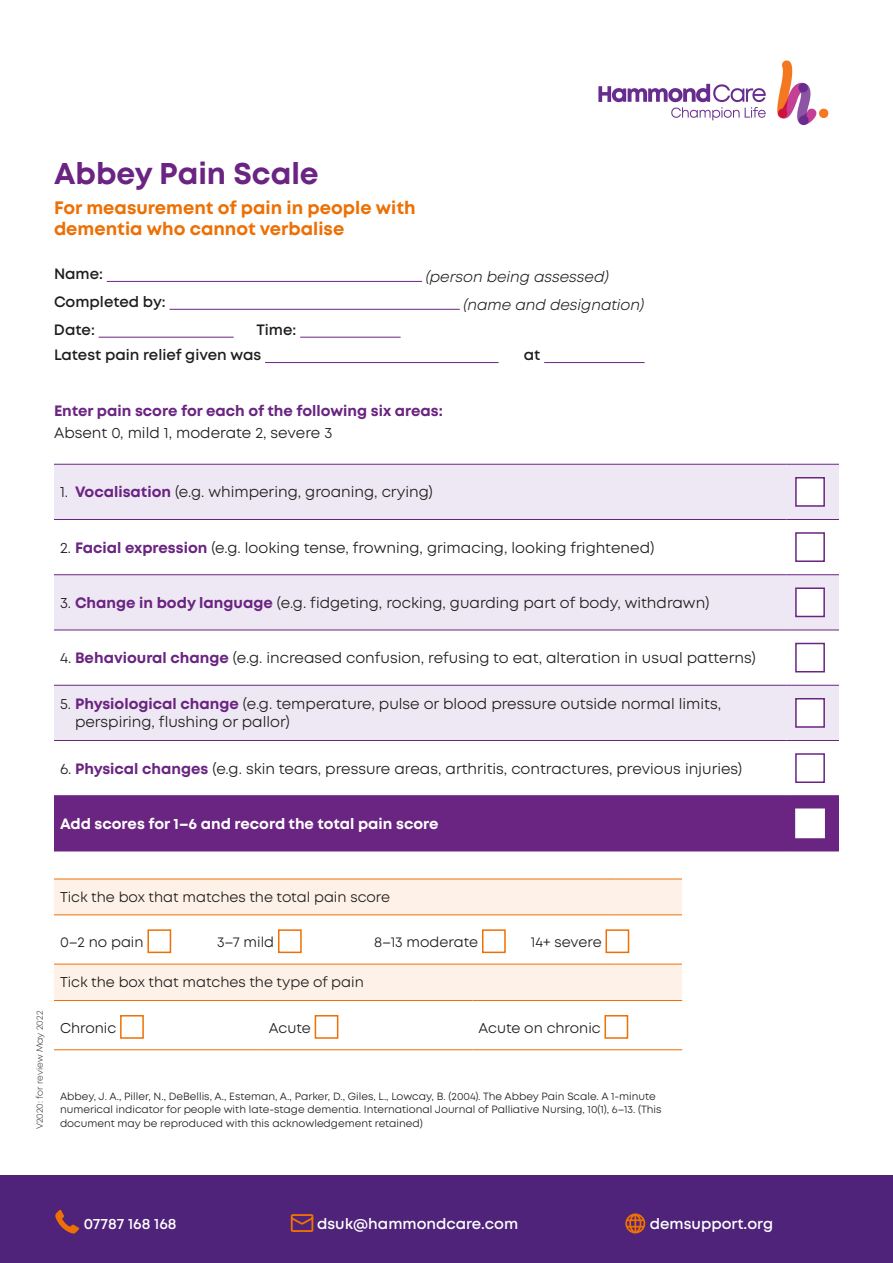
<style>
.page{position:relative;width:893px;height:1263px;background:#fff}
.page>*{position:absolute;margin:0;border:0;box-sizing:border-box;transform-origin:0 0}
.t1{font:700 30px "Mont";color:#6a2481}
.t2{font:700 18px/21px "Mont";color:#ed7004}
.t3{font:15px/18px "Mont";color:#1d1d1b}
.t4{font:600 15px/25.3px "Mont";color:#1d1d1b}
.t5{font:600 15px "Mont";color:#fff}
.t6{font:700 15px "Mont";color:#6a2481}
.t7{font:italic 15px "Mont";color:#1d1d1b}
.t8{font:700 15px "Mont";color:#fff}
.t9{font:14.25px "Mont";color:#1d1d1b}
.t10{font:10.5px/13.5px "Mont";color:#1d1d1b}
.t11{font:300 9px "Mont";color:#1d1d1b}
.s1{font-weight:700;color:#6a2481}
</style>
<div class="page">
<div style="left:0;top:1175px;width:893px;height:88px;background:#4e2379"></div>
<svg style="left:55px;top:1209px;width:25px;height:25px"></svg>
<svg style="left:291px;top:1214px;width:22px;height:18px"></svg>
<svg style="left:625px;top:1213px;width:20px;height:20px"></svg>
<hr style="left:107px;top:281px;width:315px;height:1px;background:#6a2481">
<hr style="left:170px;top:309px;width:290px;height:1px;background:#6a2481">
<hr style="left:99px;top:337px;width:135px;height:1px;background:#6a2481">
<hr style="left:300px;top:337px;width:101px;height:1px;background:#6a2481">
<hr style="left:265px;top:362px;width:234px;height:1px;background:#6a2481">
<hr style="left:544px;top:362px;width:101px;height:1px;background:#6a2481">
<svg style="left:54px;top:465px;width:785px;height:275px;fill:#eee8f4"></svg>
<div style="left:54px;top:796px;width:785px;height:55px;background:#6a2481"></div>
<hr style="left:54px;top:464px;width:733px;height:1px;background:#6a2481">
<hr style="left:787px;top:464px;width:52px;height:1px;background:#6a2481">
<hr style="left:54px;top:519px;width:733px;height:1px;background:#6a2481">
<hr style="left:787px;top:519px;width:52px;height:1px;background:#6a2481">
<hr style="left:54px;top:574px;width:733px;height:1px;background:#6a2481">
<hr style="left:787px;top:574px;width:52px;height:1px;background:#6a2481">
<hr style="left:54px;top:630px;width:733px;height:1px;background:#6a2481">
<hr style="left:787px;top:630px;width:52px;height:1px;background:#6a2481">
<hr style="left:54px;top:685px;width:733px;height:1px;background:#6a2481">
<hr style="left:787px;top:685px;width:52px;height:1px;background:#6a2481">
<hr style="left:54px;top:740px;width:733px;height:1px;background:#6a2481">
<hr style="left:787px;top:740px;width:52px;height:1px;background:#6a2481">
<hr style="left:54px;top:795px;width:733px;height:1px;background:#6a2481">
<hr style="left:787px;top:795px;width:52px;height:1px;background:#6a2481">
<hr style="left:54px;top:851px;width:733px;height:1px;background:#6a2481">
<hr style="left:787px;top:851px;width:52px;height:1px;background:#6a2481">
<div style="left:795px;top:477px;width:30px;height:30px;background:#fff;border:2px solid #6a2481"></div>
<div style="left:795px;top:532px;width:30px;height:30px;background:#fff;border:2px solid #6a2481"></div>
<div style="left:795px;top:587px;width:30px;height:30px;background:#fff;border:2px solid #6a2481"></div>
<div style="left:795px;top:643px;width:30px;height:29px;background:#fff;border:2px solid #6a2481"></div>
<div style="left:795px;top:698px;width:30px;height:30px;background:#fff;border:2px solid #6a2481"></div>
<div style="left:795px;top:753px;width:30px;height:30px;background:#fff;border:2px solid #6a2481"></div>
<div style="left:795px;top:808px;width:30px;height:30px;background:#fff;border:2px solid #fff"></div>
<svg style="left:54px;top:880px;width:628px;height:120px;fill:#fef2e8"></svg>
<hr style="left:54px;top:964px;width:157px;height:1px;background:#ed7004">
<hr style="left:211px;top:964px;width:157px;height:1px;background:#ed7004">
<hr style="left:368px;top:964px;width:157px;height:1px;background:#ed7004">
<hr style="left:525px;top:964px;width:90px;height:1px;background:#ed7004">
<hr style="left:615px;top:964px;width:67px;height:1px;background:#ed7004">
<hr style="left:54px;top:879px;width:157px;height:1px;background:#ed7004">
<hr style="left:211px;top:879px;width:157px;height:1px;background:#ed7004">
<hr style="left:368px;top:879px;width:157px;height:1px;background:#ed7004">
<hr style="left:525px;top:879px;width:90px;height:1px;background:#ed7004">
<hr style="left:615px;top:879px;width:67px;height:1px;background:#ed7004">
<hr style="left:54px;top:914px;width:157px;height:1px;background:#ed7004">
<hr style="left:211px;top:914px;width:157px;height:1px;background:#ed7004">
<hr style="left:368px;top:914px;width:157px;height:1px;background:#ed7004">
<hr style="left:525px;top:914px;width:90px;height:1px;background:#ed7004">
<hr style="left:615px;top:914px;width:67px;height:1px;background:#ed7004">
<div style="left:147px;top:929px;width:24px;height:24px;border:2px solid #ed7004"></div>
<div style="left:278px;top:929px;width:24px;height:24px;border:2px solid #ed7004"></div>
<div style="left:482px;top:929px;width:24px;height:24px;border:2px solid #ed7004"></div>
<div style="left:605px;top:929px;width:24px;height:24px;border:2px solid #ed7004"></div>
<hr style="left:54px;top:1049px;width:209px;height:1px;background:#ed7004">
<hr style="left:263px;top:1049px;width:209px;height:1px;background:#ed7004">
<hr style="left:472px;top:1049px;width:210px;height:1px;background:#ed7004">
<hr style="left:54px;top:1000px;width:209px;height:1px;background:#ed7004">
<hr style="left:263px;top:1000px;width:209px;height:1px;background:#ed7004">
<hr style="left:472px;top:1000px;width:210px;height:1px;background:#ed7004">
<div style="left:120px;top:1015px;width:24px;height:24px;border:2px solid #ed7004"></div>
<div style="left:315px;top:1015px;width:23px;height:24px;border:2px solid #ed7004"></div>
<div style="left:604px;top:1015px;width:24px;height:24px;border:2px solid #ed7004"></div>
<img style="left:598px;top:60px;width:231px;height:66px">
<h1 class="t1" style="left:54px;top:154px;width:266px">Abbey Pain Scale</h1>
<p class="t2" style="left:54px;top:197px;width:363px">For measurement of pain in people with dementia who cannot verbalise</p>
<p class="t4" style="left:54px;top:261px;width:51px">Name:</p>
<p class="t7" style="left:426px;top:267px;width:184px">(person being assessed)</p>
<p class="t4" style="left:54px;top:289px;width:113px">Completed by:</p>
<p class="t7" style="left:464px;top:295px;width:182px">(name and designation)</p>
<p class="t4" style="left:54px;top:317px;width:42px">Date:</p>
<p class="t4" style="left:54px;top:317px;width:244px;text-indent:203px">Time:<br>Latest pain relief given was</p>
<p class="t4" style="left:524px;top:342px;width:18px">at</p>
<p class="t6" style="left:54px;top:401px;width:390px">Enter pain score for each of the following six areas:</p>
<p class="t3" style="left:54px;top:424px;width:280px">Absent 0, mild 1, moderate 2, severe 3</p>
<p class="t3" style="left:60px;top:483px;width:374px">1. <span class="s1">Vocalisation</span> (e.g. whimpering, groaning, crying)</p>
<p class="t3" style="left:60px;top:538px;width:596px">2. <span class="s1">Facial expression</span> (e.g. looking tense, frowning, grimacing, looking frightened)</p>
<p class="t3" style="left:60px;top:594px;width:651px">3. <span class="s1">Change in body language</span> (e.g. fidgeting, rocking, guarding part of body, withdrawn)</p>
<p class="t3" style="left:60px;top:649px;width:697px">4. <span class="s1">Behavioural change</span> (e.g. increased confusion, refusing to eat, alteration in usual patterns)</p>
<p class="t3" style="left:75px;top:695px;width:648px;text-indent:-15px">5. <span class="s1">Physiological change</span> (e.g. temperature, pulse or blood pressure outside normal limits, perspiring, flushing or pallor)</p>
<p class="t3" style="left:60px;top:759px;width:684px">6. <span class="s1">Physical changes</span> (e.g. skin tears, pressure areas, arthritis, contractures, previous injuries)</p>
<p class="t8" style="left:60px;top:814px;width:380px">Add scores for 1–6 and record the total pain score</p>
<p class="t11" style="left:34px;top:1129px;width:120px;rotate:-90deg">V2020: for review May 2022</p>
<p class="t9" style="left:60px;top:888px;width:332px">Tick the box that matches the total pain score</p>
<p class="t9" style="left:60px;top:933px;width:85px">0–2 no pain</p>
<p class="t9" style="left:217px;top:933px;width:59px">3–7 mild</p>
<p class="t9" style="left:374px;top:933px;width:106px">8–13 moderate</p>
<p class="t9" style="left:531px;top:933px;width:72px">14+ severe</p>
<p class="t9" style="left:60px;top:973px;width:305px">Tick the box that matches the type of pain</p>
<p class="t9" style="left:60px;top:1019px;width:58px">Chronic</p>
<p class="t9" style="left:269px;top:1019px;width:43px">Acute</p>
<p class="t9" style="left:478px;top:1019px;width:124px">Acute on chronic</p>
<p class="t10" style="left:60px;top:1089px;width:603px">Abbey, J. A., Piller, N., DeBellis, A., Esteman, A., Parker, D., Giles, L., Lowcay, B. (2004). The Abbey Pain Scale. A 1-minute numerical indicator for people with late-stage dementia. International Journal of Palliative Nursing, 10(1), 6–13. (This document may be reproduced with this acknowledgement retained)</p>
<p class="t5" style="left:84px;top:1214px;width:94px">07787 168 168</p>
<p class="t5" style="left:317px;top:1214px;width:203px">dsuk@hammondcare.com</p>
<p class="t5" style="left:650px;top:1214px;width:125px">demsupport.org</p>
</div>
